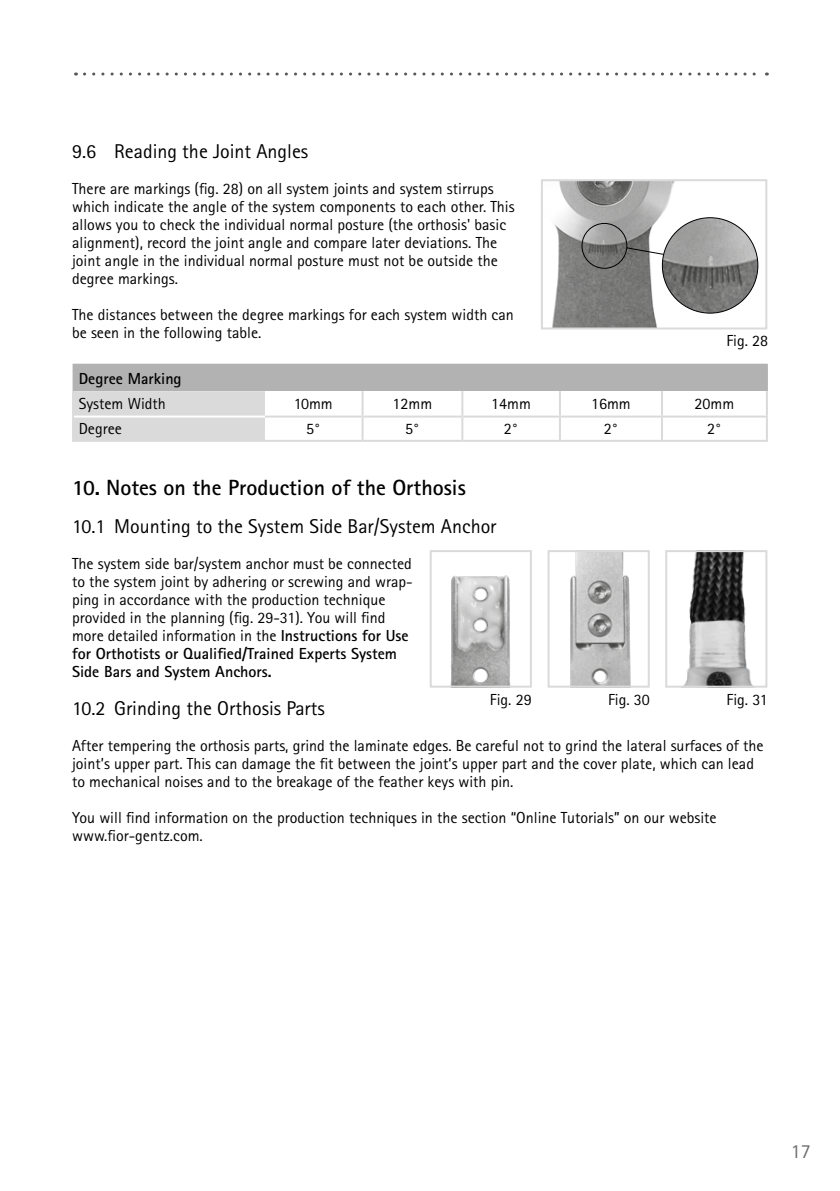
<style>
.page{position:relative;width:840px;height:1191px;background:#fff}
.page>*{position:absolute;margin:0;border:0;box-sizing:border-box;transform-origin:0 0}
.t1{font:700 22px "Rotis Sans Serif Pro";color:#000}
.t2{font:20px "Rotis Sans Serif Pro";color:#000}
.t3{font:20px "Rotis Sans Serif Pro";color:#706f6f}
.t4{font:16px/18px "Rotis Sans Serif Pro";color:#000}
.t5{font:700 16px "Rotis Sans Serif Pro";color:#000}
.s1{font-weight:700}
</style>
<div class="page">
<svg style="left:84px;top:73px;width:683px;height:3px"></svg>
<div style="left:73px;top:364px;width:693px;height:27px;background:#b3b2b2"></div>
<div style="left:74px;top:391px;width:191px;height:49px;background:#dadada"></div>
<hr style="left:765px;top:365px;width:2px;height:26px;background:#b3b2b2">
<hr style="left:461px;top:417px;width:2px;height:23px;background:#dadada">
<hr style="left:558px;top:417px;width:2px;height:23px;background:#dadada">
<hr style="left:265px;top:415px;width:97px;height:2px;background:#dadada">
<hr style="left:362px;top:415px;width:100px;height:2px;background:#dadada">
<hr style="left:462px;top:415px;width:97px;height:2px;background:#dadada">
<hr style="left:559px;top:415px;width:102px;height:2px;background:#dadada">
<hr style="left:661px;top:415px;width:106px;height:2px;background:#dadada">
<hr style="left:72px;top:364px;width:193px;height:1px;background:#b3b2b2">
<hr style="left:72px;top:365px;width:2px;height:26px;background:#b3b2b2">
<hr style="left:661px;top:364px;width:106px;height:1px;background:#b3b2b2">
<hr style="left:72px;top:391px;width:2px;height:25px;background:#dadada">
<hr style="left:765px;top:391px;width:2px;height:24px;background:#dadada">
<hr style="left:72px;top:416px;width:2px;height:24px;background:#dadada">
<hr style="left:765px;top:417px;width:2px;height:23px;background:#dadada">
<hr style="left:72px;top:440px;width:193px;height:2px;background:#dadada">
<hr style="left:265px;top:440px;width:97px;height:2px;background:#dadada">
<hr style="left:362px;top:440px;width:100px;height:2px;background:#dadada">
<hr style="left:462px;top:440px;width:97px;height:2px;background:#dadada">
<hr style="left:559px;top:440px;width:102px;height:2px;background:#dadada">
<hr style="left:661px;top:440px;width:106px;height:2px;background:#dadada">
<hr style="left:74px;top:415px;width:191px;height:2px;background:#fff">
<hr style="left:361px;top:391px;width:2px;height:24px;background:#dadada">
<hr style="left:461px;top:391px;width:2px;height:24px;background:#dadada">
<hr style="left:558px;top:391px;width:2px;height:24px;background:#dadada">
<hr style="left:660px;top:391px;width:2px;height:24px;background:#dadada">
<hr style="left:361px;top:417px;width:2px;height:23px;background:#dadada">
<hr style="left:660px;top:417px;width:2px;height:23px;background:#dadada">
<img style="left:450px;top:575px;width:60px;height:109px">
<div style="left:429px;top:550px;width:102px;height:137px;border:2px solid #dadada"></div>
<img style="left:570px;top:553px;width:61px;height:131px">
<div style="left:547px;top:550px;width:102px;height:137px;border:2px solid #dadada"></div>
<img style="left:685px;top:553px;width:67px;height:131px">
<div style="left:665px;top:550px;width:102px;height:137px;border:2px solid #dadada"></div>
<img style="left:552px;top:182px;width:207px;height:144px">
<div style="left:540px;top:179px;width:226px;height:150px;border:2px solid #dadada"></div>
<div style="left:581px;top:223px;width:45px;height:45px;border:1px solid #000;border-radius:50%"></div>
<img style="left:662px;top:218px;width:95px;height:95px;border-radius:48px">
<svg style="left:626px;top:247px;width:37px;height:8px"></svg>
<p class="t2" style="left:72px;top:139px;width:237px">9.6 Reading the Joint Angles</p>
<p class="t4" style="left:72px;top:179px;width:444px">There are markings (fig. 28) on all system joints and system stirrups which indicate the angle of the system components to each other. This allows you to check the individual normal posture (the orthosis' basic alignment), record the joint angle and compare later deviations. The joint angle in the individual normal posture must not be outside the degree markings.</p>
<p class="t4" style="left:72px;top:305px;width:443px">The distances between the degree markings for each system width can be seen in the following table.</p>
<p class="t5" style="left:79px;top:368px;width:104px">Degree Marking</p>
<p class="t4" style="left:79px;top:394px;width:89px">System Width</p>
<p class="t4" style="left:293px;top:394px;width:41px">10mm</p>
<p class="t4" style="left:392px;top:394px;width:41px">12mm</p>
<p class="t4" style="left:491px;top:394px;width:41px">14mm</p>
<p class="t4" style="left:590px;top:394px;width:41px">16mm</p>
<p class="t4" style="left:694px;top:394px;width:41px">20mm</p>
<p class="t4" style="left:79px;top:420px;width:45px">Degree</p>
<p class="t4" style="left:306px;top:420px;width:16px">5°</p>
<p class="t4" style="left:405px;top:420px;width:16px">5°</p>
<p class="t4" style="left:503px;top:420px;width:16px">2°</p>
<p class="t4" style="left:603px;top:420px;width:16px">2°</p>
<p class="t4" style="left:706px;top:420px;width:16px">2°</p>
<p class="t4" style="left:726px;top:332px;width:43px">Fig. 28</p>
<h1 class="t1" style="left:72px;top:473px;width:395px">10. Notes on the Production of the Orthosis</h1>
<p class="t2" style="left:72px;top:514px;width:426px">10.1 Mounting to the System Side Bar/System Anchor</p>
<p class="t4" style="left:72px;top:555px;width:342px">The system side bar/system anchor must be connected to the system joint by adhering or screwing and wrap&shy;ping in accordance with the production technique provided in the planning (fig. 29-31). You will find more detailed information in the <span class="s1">Instructions for Use for Orthotists or Qualified/Trained Experts System Side Bars and System Anchors.</span></p>
<p class="t2" style="left:72px;top:696px;width:254px">10.2 Grinding the Orthosis Parts</p>
<p class="t4" style="left:72px;top:737px;width:692px">After tempering the orthosis parts, grind the laminate edges. Be careful not to grind the lateral surfaces of the joint’s upper part. This can damage the fit between the joint’s upper part and the cover plate, which can lead to mechanical noises and to the breakage of the feather keys with pin.</p>
<p class="t4" style="left:72px;top:809px;width:645px">You will find information on the production techniques in the section “Online Tutorials” on our website www.fior-gentz.com.</p>
<p class="t4" style="left:489px;top:690px;width:43px">Fig. 29</p>
<p class="t4" style="left:607px;top:690px;width:43px">Fig. 30</p>
<p class="t4" style="left:726px;top:690px;width:43px">Fig. 31</p>
<p class="t3" style="left:790px;top:1139px;width:21px">17</p>
</div>
